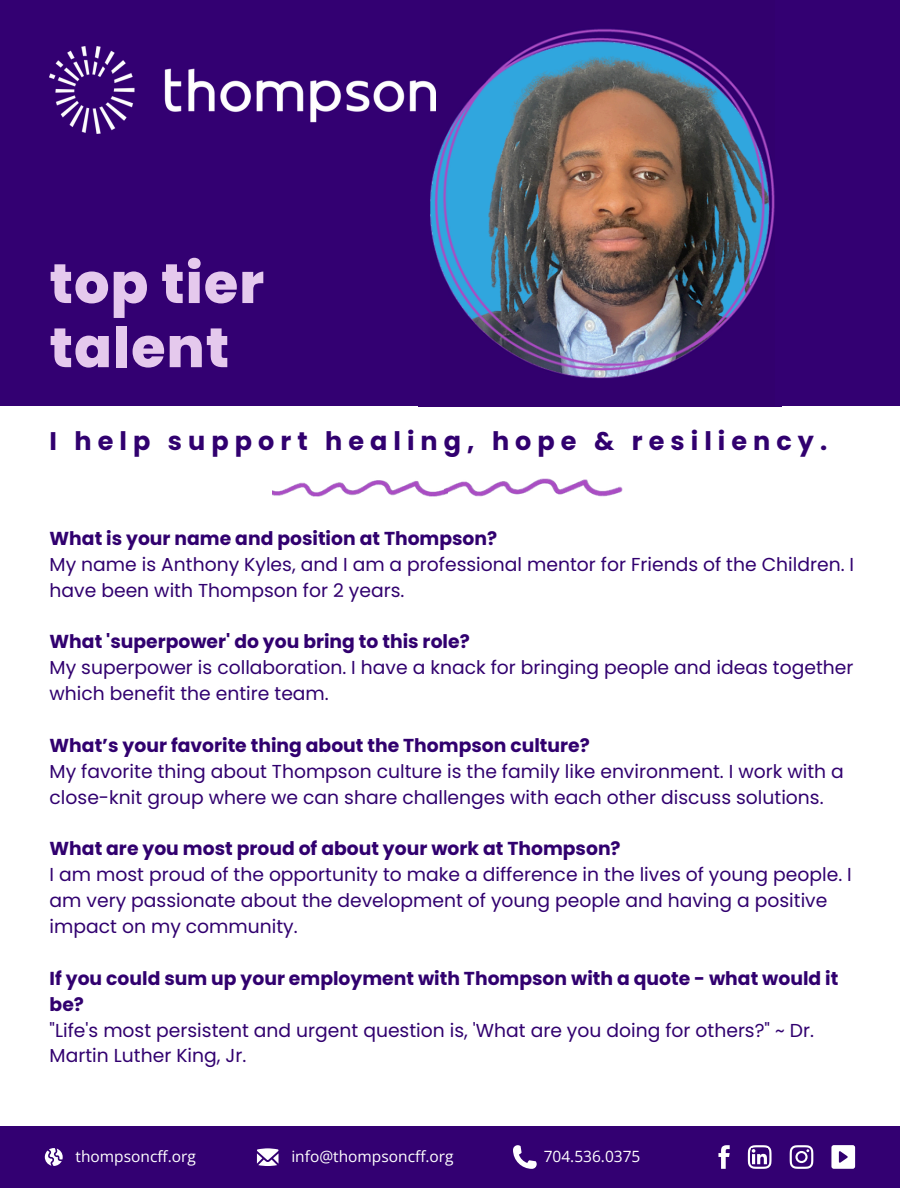
<style>
.page{position:relative;width:900px;height:1188px;background:#fff}
.page>*{position:absolute;margin:0;border:0;box-sizing:border-box;transform-origin:0 0}
.t1{font:800 55.65px/64.2px "Poppins";letter-spacing:.02em;color:#e5c9ed}
.t2{font:700 25.5px "Poppins";letter-spacing:.235em;color:#31006f}
.t3{font:18.75px/25.8px "Poppins";color:#31006f}
.t4{font:700 18.75px/25.8px "Poppins";color:#31006f}
.t5{font:15.45px "Open Sans";color:#fff}
</style>
<div class="page">
<img style="left:430px;top:0;width:345px;height:406px">
<div style="left:0;top:0;width:430px;height:406px;background:#330072"></div>
<div style="left:775px;top:0;width:125px;height:406px;background:#330072"></div>
<img style="left:50px;top:46px;width:385px;height:87px">
<img style="left:273px;top:480px;width:171px;height:17px">
<img style="left:444px;top:478px;width:179px;height:19px">
<div style="left:0;top:1126px;width:900px;height:62px;background:#330072"></div>
<svg style="left:718px;top:1145px;width:12px;height:24px"></svg>
<svg style="left:790px;top:1145px;width:23px;height:24px"></svg>
<svg style="left:748px;top:1145px;width:23px;height:24px"></svg>
<div style="left:832px;top:1145px;width:23px;height:24px;background:#fff;border-radius:2px"></div>
<svg style="left:839px;top:1151px;width:9px;height:12px"></svg>
<svg style="left:45px;top:1148px;width:18px;height:18px"></svg>
<svg style="left:257px;top:1148px;width:21px;height:18px"></svg>
<svg style="left:513px;top:1145px;width:24px;height:24px"></svg>
<p class="t1" style="left:50px;top:251px;width:216px">top tier talent</p>
<p class="t2" style="left:50px;top:423px;width:779px">I help support healing, hope &amp; resiliency.</p>
<p class="t4" style="left:50px;top:525px;width:449px">What is your name and position at Thompson?</p>
<p class="t3" style="left:50px;top:551px;width:806px">My name is Anthony Kyles, and I am a professional mentor for Friends of the Children. I have been with Thompson for 2 years.</p>
<p class="t4" style="left:50px;top:629px;width:422px">What 'superpower' do you bring to this role?</p>
<p class="t3" style="left:50px;top:655px;width:805px">My superpower is collaboration. I have a knack for bringing people and ideas together which benefit the entire team.</p>
<p class="t4" style="left:50px;top:732px;width:542px">What’s your favorite thing about the Thompson culture?</p>
<p class="t3" style="left:50px;top:758px;width:796px">My favorite thing about Thompson culture is the family like environment. I work with a close-knit group where we can share challenges with each other discuss solutions.</p>
<p class="t4" style="left:50px;top:836px;width:573px">What are you most proud of about your work at Thompson?</p>
<p class="t3" style="left:50px;top:862px;width:804px">I am most proud of the opportunity to make a difference in the lives of young people. I am very passionate about the development of young people and having a positive impact on my community.</p>
<p class="t4" style="left:50px;top:965px;width:790px">If you could sum up your employment with Thompson with a quote - what would it be?</p>
<p class="t3" style="left:50px;top:1017px;width:766px">"Life's most persistent and urgent question is, 'What are you doing for others?" ~ Dr.<br>Martin Luther King, Jr.</p>
<p class="t5" style="left:76px;top:1145px;width:122px">thompsoncff.org</p>
<p class="t5" style="left:291px;top:1145px;width:164px">info@thompsoncff.org</p>
<p class="t5" style="left:544px;top:1145px;width:98px">704.536.0375</p>
</div>
